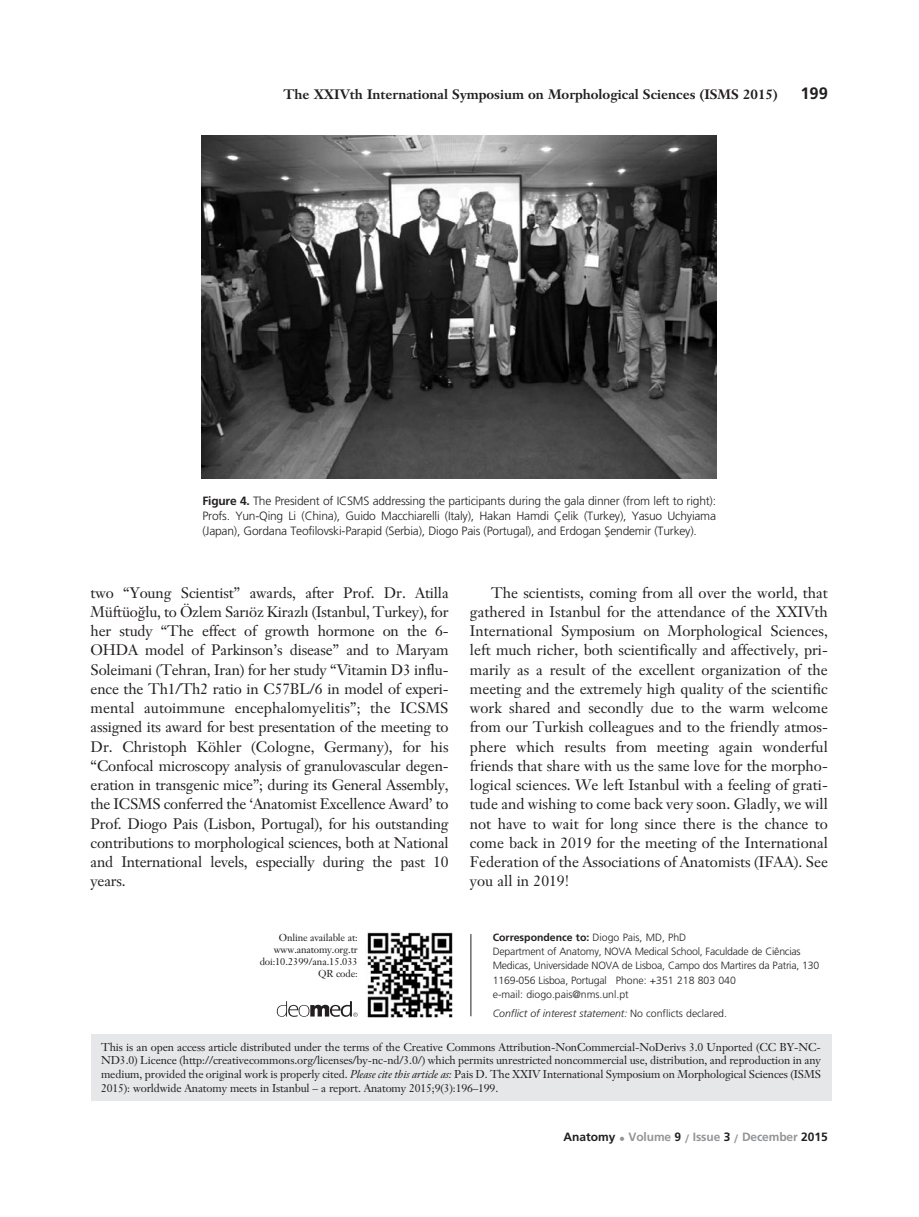
<style>
.page{position:relative;width:919px;height:1217px;background:#fff}
.page>*{position:absolute;margin:0;border:0;box-sizing:border-box;transform-origin:0 0}
.t1{font:700 16.5px "Frutiger";color:#231f20}
.t2{font:15px/19.2px "Janson Text";letter-spacing:-.005em;color:#231f20;text-align:justify}
.t3{font:700 13.5px "Janson Text";color:#231f20}
.t4{font:300 12px/15px "Frutiger";letter-spacing:-.015em;color:#231f20;text-align:justify}
.t5{font:700 12px "Frutiger";letter-spacing:-.01em;color:#939598}
.t6{font:11.25px/13.8px "Janson Text";letter-spacing:-.015em;color:#231f20;text-align:justify}
.t7{font:300 10.5px/14.2px "Frutiger";letter-spacing:-.02em;color:#231f20}
.t8{font:italic 300 10.5px "Frutiger";color:#231f20}
.t9{font:10.05px/12px "Janson Text";letter-spacing:-.015em;color:#231f20;text-align:right}
.s1{font-weight:700}
.s2{font-style:normal}
.s3{font-style:italic}
.s4{color:#231f20}
</style>
<div class="page">
<hr style="left:470px;top:933px;width:1px;height:82px;background:#231f20">
<div style="left:91px;top:1034px;width:740px;height:66px;background:#e6e7e9"></div>
<svg style="left:277px;top:1001px;width:80px;height:15px"></svg>
<img style="left:367px;top:932px;width:86px;height:86px">
<img style="left:201px;top:136px;width:515px;height:342px">
<p class="t3" style="left:283px;top:89px;width:495px">The XXIVth International Symposium on Morphological Sciences (ISMS 2015)</p>
<p class="t1" style="left:800px;top:87px;width:29px">199</p>
<p class="t4" style="left:202px;top:494px;width:515px"><span class="s1">Figure 4.</span> The President of ICSMS addressing the participants during the gala dinner (from left to right):<br>Profs. Yun-Qing Li (China), Guido Macchiarelli (Italy), Hakan Hamdi Çelik (Turkey), Yasuo Uchyiama (Japan), Gordana Teofilovski-Parapid (Serbia), Diogo Pais (Portugal), and Erdogan fiendemir (Turkey).</p>
<p class="t2" style="left:91px;top:584px;width:359px">two “Young Scientist” awards, after Prof. Dr. Atilla Müftüo¤lu, to Özlem Sar›öz Kirazl› (Istanbul, Turkey), for her study “The effect of growth hormone on the 6- OHDA model of Parkinson’s disease” and to Maryam Soleimani (Tehran, Iran) for her study “Vitamin D3 influ&shy;ence the Th1/Th2 ratio in C57BL/6 in model of experi&shy;mental autoimmune encephalomyelitis”; the ICSMS assigned its award for best presentation of the meeting to Dr. Christoph Köhler (Cologne, Germany), for his “Confocal microscopy analysis of granulovascular degen&shy;eration in transgenic mice”; during its General Assembly, the ICSMS conferred the ‘Anatomist Excellence Award’ to Prof. Diogo Pais (Lisbon, Portugal), for his outstanding contributions to morphological sciences, both at National and International levels, especially during the past 10 years.</p>
<p class="t2" style="left:470px;top:584px;width:359px;text-indent:21px">The scientists, coming from all over the world, that gathered in Istanbul for the attendance of the XXIVth International Symposium on Morphological Sciences, left much richer, both scientifically and affectively, pri&shy;marily as a result of the excellent organization of the meeting and the extremely high quality of the scientific work shared and secondly due to the warm welcome from our Turkish colleagues and to the friendly atmos&shy;phere which results from meeting again wonderful friends that share with us the same love for the morpho&shy;logical sciences. We left Istanbul with a feeling of grati&shy;tude and wishing to come back very soon. Gladly, we will not have to wait for long since there is the chance to come back in 2019 for the meeting of the International Federation of the Associations of Anatomists (IFAA). See you all in 2019!</p>
<p class="t7" style="left:493px;top:930px;width:328px"><span class="s1">Correspondence to:</span> Diogo Pais, MD, PhD<br>Department of Anatomy, NOVA Medical School, Faculdade de Ciências Medicas, Universidade NOVA de Lisboa, Campo dos Martires da Patria, 130<br>1169-056 Lisboa, Portugal Phone: +351 218 803 040<br>e-mail: diogo.pais@nms.unl.pt</p>
<p class="t8" style="left:493px;top:1008px;width:236px">Conflict of interest statement: <span class="s2">No conflicts declared.</span></p>
<p class="t6" style="left:101px;top:1040px;width:721px">This is an open access article distributed under the terms of the Creative Commons Attribution-NonCommercial-NoDerivs 3.0 Unported (CC BY-NC-ND3.0) Licence (http://creativecommons.org/licenses/by-nc-nd/3.0/) which permits unrestricted noncommercial use, distribution, and reproduction in any medium, provided the original work is properly cited. <span class="s3">Please cite this article as:</span> Pais D. The XXIV International Symposium on Morphological Sciences (ISMS 2015): worldwide Anatomy meets in Istanbul – a report. Anatomy 2015;9(3):196–199.</p>
<p class="t9" style="left:260px;top:932px;width:100px">Online available at: www.anatomy.org.tr doi:10.2399/ana.15.033<br>QR code:</p>
<p class="t5" style="left:563px;top:1132px;width:266px"><span class="s4">Anatomy</span> • Volume <span class="s4">9</span> / Issue <span class="s4">3</span> / December <span class="s4">2015</span></p>
</div>
